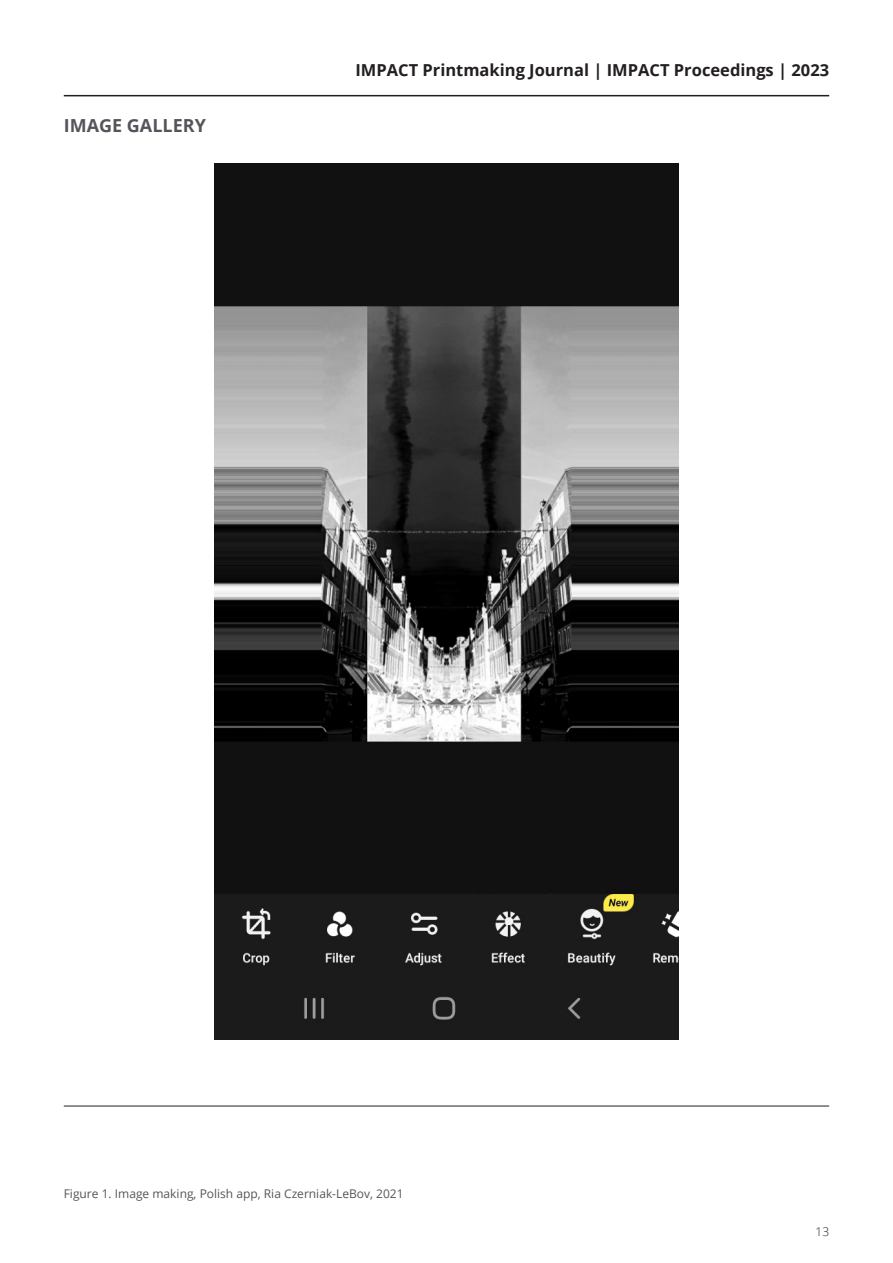
<style>
.page{position:relative;width:893px;height:1263px;background:#fff}
.page>*{position:absolute;margin:0;border:0;box-sizing:border-box;transform-origin:0 0}
.Main_Text{font:700 18px "Open Sans";color:#54555a}
.t1{font:700 16.5px "Open Sans";color:#231f20}
.t2{font:12px "Open Sans";color:#54555a}
.t3{font:300 12px "Open Sans";color:#231f20}
</style>
<div class="page">
<hr style="left:64px;top:95px;width:765px;height:1px;background:#231f20">
<hr style="left:64px;top:1106px;width:765px;height:1px;background:#231f20">
<img style="left:214px;top:163px;width:465px;height:876px">
<p class="Main_Text" style="left:64px;top:113px;width:144px">IMAGE GALLERY</p>
<h2 class="t1" style="left:355px;top:59px;width:475px">IMPACT Printmaking Journal | IMPACT Proceedings | 2023</h2>
<p class="t2" style="left:64px;top:1186px;width:341px">Figure 1. Image making, Polish app, Ria Czerniak-LeBov, 2021</p>
<p class="t3" style="left:815px;top:1223px;width:15px">13</p>
</div>
